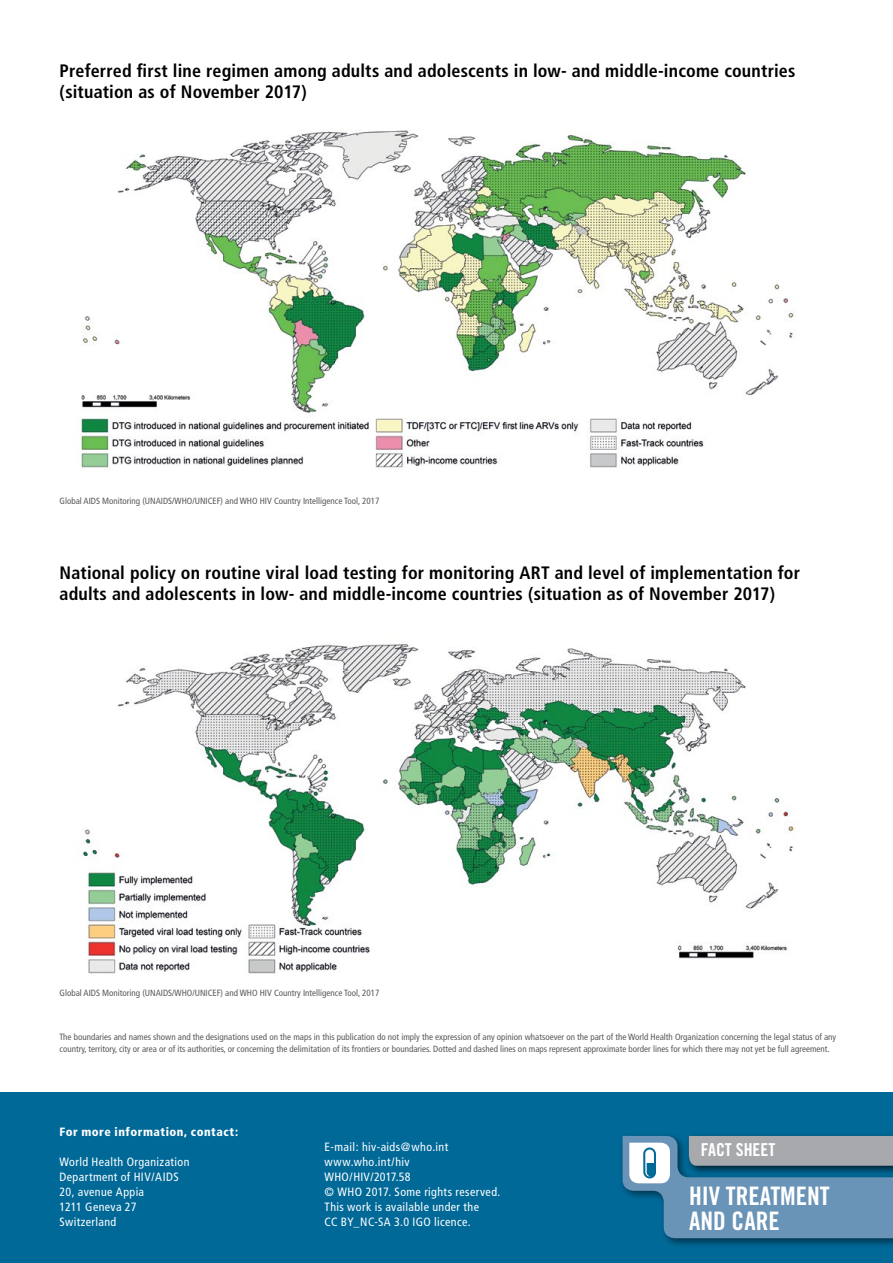
<style>
.page{position:relative;width:893px;height:1263px;background:#fff}
.page>*{position:absolute;margin:0;border:0;box-sizing:border-box;transform-origin:0 0}
.t1{font:25.5px/25.3px "Trade Gothic Bold Cond Twenty";color:#fff}
.t2{font:700 condensed 18px/21px "Frutiger";letter-spacing:.01em;color:#000}
.t3{font:17.85px "Trade Gothic Bold Cond Twenty";color:#fff}
.t4{font:condensed 12px/15px "Frutiger";letter-spacing:.03em;color:#fff}
.t5{font:900 condensed 12px "Frutiger";letter-spacing:.04em;color:#fff}
.t6{font:condensed 9px/12px "Frutiger";color:#58595b}
</style>
<div class="page">
<div style="left:0;top:1093px;width:893px;height:170px;background:#006998"></div>
<div style="left:618px;top:1131px;width:275px;height:117px;background:#000;opacity:.5"></div>
<div style="left:685px;top:1131px;width:208px;height:45px;background:#006896"></div>
<svg style="left:623px;top:1134px;width:270px;height:104px"></svg>
<img style="left:81px;top:130px;width:713px;height:338px">
<img style="left:83px;top:644px;width:711px;height:330px">
<h2 class="t2" style="left:60px;top:61px;width:737px">Preferred first line regimen among adults and adolescents in low- and middle-income countries (situation as of November 2017)</h2>
<p class="t6" style="left:60px;top:495px;width:321px">Global AIDS Monitoring (UNAIDS/WHO/UNICEF) and WHO HIV Country Intelligence Tool, 2017</p>
<h2 class="t2" style="left:60px;top:562px;width:742px">National policy on routine viral load testing for monitoring ART and level of implementation for adults and adolescents in low- and middle-income countries (situation as of November 2017)</h2>
<p class="t6" style="left:60px;top:987px;width:321px">Global AIDS Monitoring (UNAIDS/WHO/UNICEF) and WHO HIV Country Intelligence Tool, 2017</p>
<p class="t6" style="left:60px;top:1031px;width:778px">The boundaries and names shown and the designations used on the maps in this publication do not imply the expression of any opinion whatsoever on the part of the World Health Organization concerning the legal status of any country, territory, city or area or of its authorities, or concerning the delimitation of its frontiers or boundaries. Dotted and dashed lines on maps represent approximate border lines for which there may not yet be full agreement.</p>
<h3 class="t5" style="left:60px;top:1125px;width:180px">For more information, contact:</h3>
<h3 class="t4" style="left:60px;top:1154px;width:131px">World Health Organization<br>Department of HIV/AIDS<br>20, avenue Appia<br>1211 Geneva 27<br>Switzerland</h3>
<h3 class="t4" style="left:325px;top:1139px;width:177px">E-mail: hiv-aids@who.int www.who.int/hiv<br>WHO/HIV/2017.58<br>© WHO 2017. Some rights reserved.<br>This work is available under the<br>CC BY_NC-SA 3.0 IGO licence.</h3>
<h3 class="t3" style="left:701px;top:1139px;width:76px">FACT SHEET</h3>
<h1 class="t1" style="left:689px;top:1183px;width:142px">HIV TREATMENT<br>AND CARE</h1>
</div>
